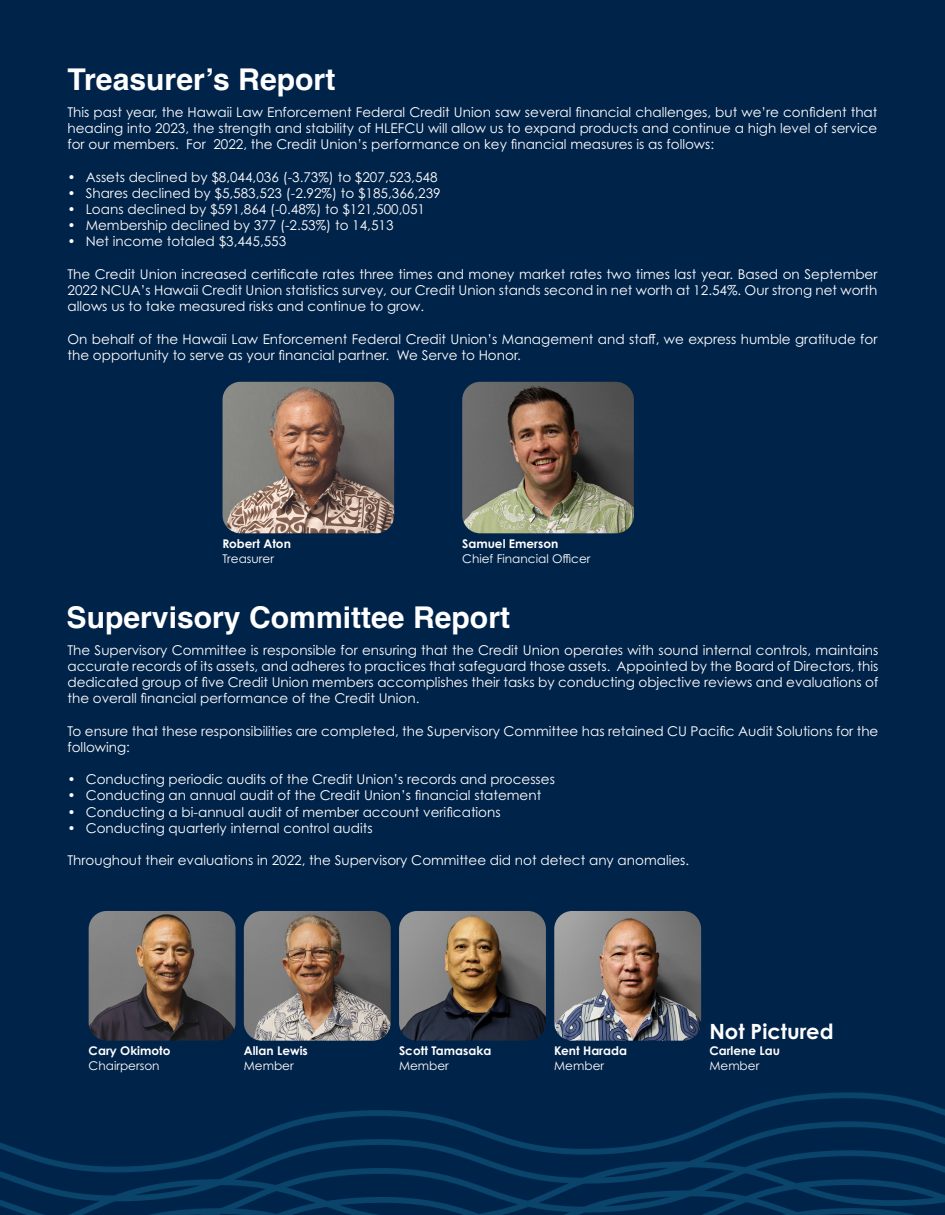
<style>
.page{position:relative;width:945px;height:1215px;background:#00234a}
.page>*{position:absolute;margin:0;border:0;box-sizing:border-box;transform-origin:0 0}
.t1{font:700 30px "Helvetica";color:#fff}
.t2{font:700 21px "Century Gothic Pro";color:#fff}
.t3{font:13.5px/16.2px "Century Gothic Pro";color:#fff;text-align:justify}
.t4{font:700 12px "Century Gothic Pro";color:#fff}
.t5{font:12px "Century Gothic Pro";color:#fff}
</style>
<div class="page">
<img style="left:462px;top:382px;width:172px;height:151px">
<img style="left:244px;top:911px;width:147px;height:130px">
<img style="left:554px;top:911px;width:147px;height:130px">
<img style="left:399px;top:911px;width:147px;height:130px">
<img style="left:223px;top:382px;width:171px;height:151px">
<img style="left:89px;top:911px;width:147px;height:130px">
<p class="t1" style="left:68px;top:61px;width:269px">Treasurer’s Report</p>
<p class="t3" style="left:68px;top:104px;width:812px">This past year, the Hawaii Law Enforcement Federal Credit Union saw several financial challenges, but we’re confident that heading into 2023, the strength and stability of HLEFCU will allow us to expand products and continue a high level of service for our members. For 2022, the Credit Union’s performance on key financial measures is as follows:</p>
<p class="t3" style="left:68px;top:168px;width:372px">• Assets declined by $8,044,036 (-3.73%) to $207,523,548</p>
<p class="t3" style="left:68px;top:185px;width:375px">• Shares declined by $5,583,523 (-2.92%) to $185,366,239</p>
<p class="t3" style="left:68px;top:201px;width:359px">• Loans declined by $591,864 (-0.48%) to $121,500,051</p>
<p class="t3" style="left:68px;top:217px;width:328px">• Membership declined by 377 (-2.53%) to 14,513</p>
<p class="t3" style="left:68px;top:233px;width:220px">• Net income totaled $3,445,553</p>
<p class="t3" style="left:68px;top:266px;width:812px">The Credit Union increased certificate rates three times and money market rates two times last year. Based on September 2022 NCUA’s Hawaii Credit Union statistics survey, our Credit Union stands second in net worth at 12.54%. Our strong net worth allows us to take measured risks and continue to grow.</p>
<p class="t3" style="left:68px;top:330px;width:812px">On behalf of the Hawaii Law Enforcement Federal Credit Union’s Management and staff, we express humble gratitude for the opportunity to serve as your financial partner. We Serve to Honor.</p>
<p class="t4" style="left:223px;top:537px;width:70px">Robert Aton</p>
<p class="t5" style="left:223px;top:551px;width:53px">Treasurer</p>
<p class="t4" style="left:462px;top:537px;width:98px">Samuel Emerson</p>
<p class="t5" style="left:462px;top:551px;width:130px">Chief Financial Officer</p>
<p class="t1" style="left:67px;top:599px;width:445px">Supervisory Committee Report</p>
<p class="t3" style="left:68px;top:642px;width:812px">The Supervisory Committee is responsible for ensuring that the Credit Union operates with sound internal controls, maintains accurate records of its assets, and adheres to practices that safeguard those assets. Appointed by the Board of Directors, this dedicated group of five Credit Union members accomplishes their tasks by conducting objective reviews and evaluations of the overall financial performance of the Credit Union.</p>
<p class="t3" style="left:68px;top:723px;width:812px">To ensure that these responsibilities are completed, the Supervisory Committee has retained CU Pacific Audit Solutions for the following:</p>
<p class="t3" style="left:68px;top:771px;width:489px">• Conducting periodic audits of the Credit Union’s records and processes</p>
<p class="t3" style="left:68px;top:787px;width:475px">• Conducting an annual audit of the Credit Union’s financial statement</p>
<p class="t3" style="left:68px;top:804px;width:435px">• Conducting a bi-annual audit of member account verifications</p>
<p class="t3" style="left:68px;top:820px;width:307px">• Conducting quarterly internal control audits</p>
<p class="t3" style="left:68px;top:852px;width:623px">Throughout their evaluations in 2022, the Supervisory Committee did not detect any anomalies.</p>
<p class="t4" style="left:89px;top:1044px;width:83px">Cary Okimoto</p>
<p class="t5" style="left:89px;top:1058px;width:73px">Chairperson</p>
<p class="t4" style="left:244px;top:1044px;width:66px">Allan Lewis</p>
<p class="t5" style="left:244px;top:1058px;width:51px">Member</p>
<p class="t4" style="left:399px;top:1044px;width:94px">Scott Tamasaka</p>
<p class="t5" style="left:399px;top:1058px;width:51px">Member</p>
<p class="t4" style="left:554px;top:1044px;width:74px">Kent Harada</p>
<p class="t5" style="left:554px;top:1058px;width:51px">Member</p>
<p class="t2" style="left:709px;top:1018px;width:126px">Not Pictured</p>
<p class="t4" style="left:709px;top:1044px;width:72px">Carlene Lau</p>
<p class="t5" style="left:709px;top:1058px;width:51px">Member</p>
</div>
